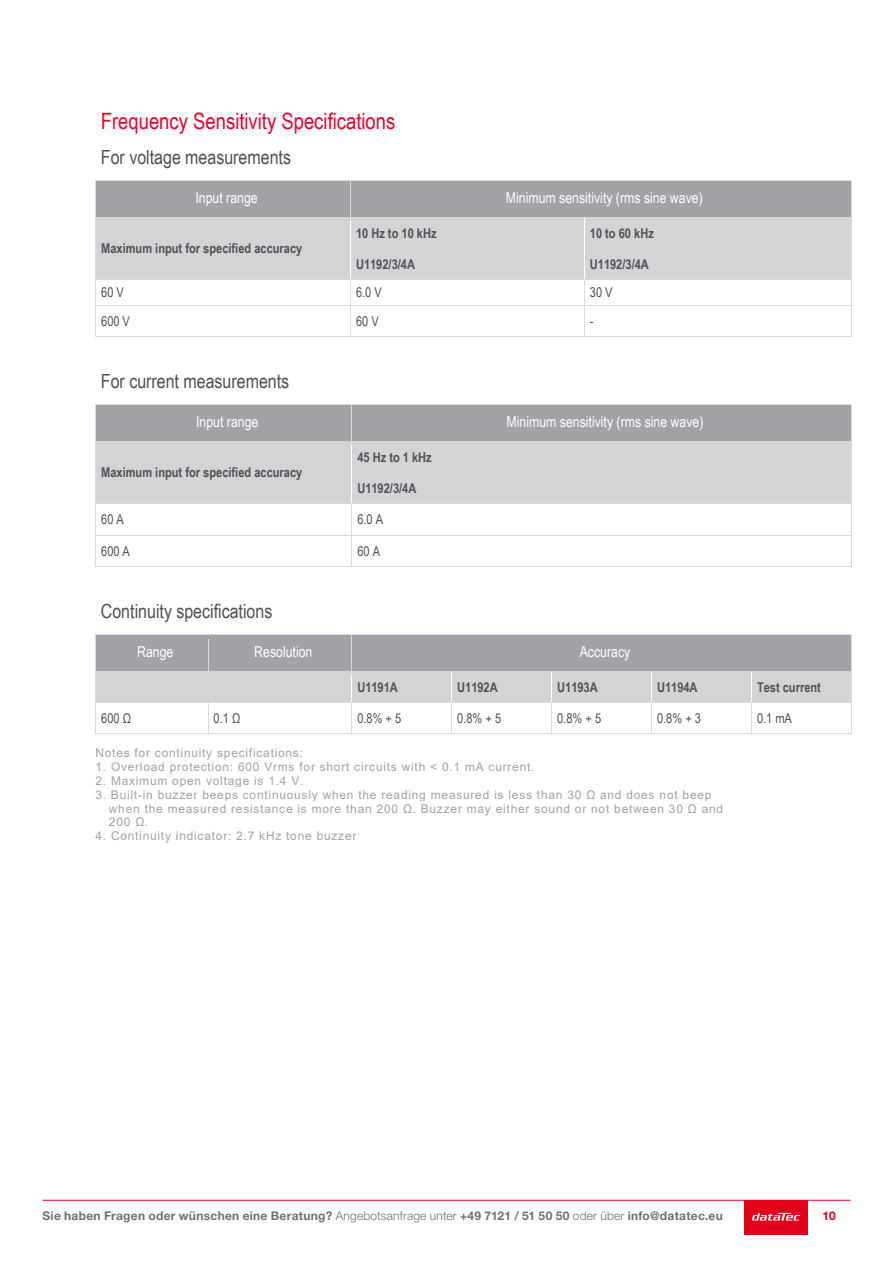
<style>
.page{position:relative;width:893px;height:1263px;background:#fff}
.page>*{position:absolute;margin:0;border:0;box-sizing:border-box;transform-origin:0 0}
.t1{font:22.5px "Arial Narrow";color:#e90029}
.t2{font:19.5px "Arial Narrow";color:#524f56}
.t3{font:15px "Arial Narrow";color:#fff}
.t4{font:700 13.5px "Arial Narrow";color:#524f56}
.t5{font:13.5px "Arial Narrow";letter-spacing:-.005em;color:#524f56}
.t6{font:12px/13.8px "Arial";letter-spacing:.065em;color:#a4a1a9}
.t7{font:700 12px "Helvetica Neue LT Pro";letter-spacing:.025em;color:#707172}
.t8{font:700 12px "Helvetica Neue LT Pro";color:#e2001a}
.s1{font-weight:300}
</style>
<div class="page">
<div style="left:744px;top:1200px;width:64px;height:34px;background:#e2001a"></div>
<svg style="left:752px;top:1213px;width:48px;height:7px"></svg>
<hr style="left:43px;top:1200px;width:807px;height:1px;background:#e2001a">
<div style="left:96px;top:181px;width:254px;height:36px;background:#a4a1a9"></div>
<div style="left:356px;top:185px;width:490px;height:27px;background:#a4a1a9"></div>
<hr style="left:96px;top:180px;width:254px;height:1px;background:#dad9dc">
<hr style="left:351px;top:180px;width:500px;height:1px;background:#dad9dc">
<hr style="left:351px;top:181px;width:500px;height:4px;background:#a4a1a9">
<hr style="left:95px;top:185px;width:1px;height:32px;background:#dad9dc">
<div style="left:351px;top:212px;width:500px;height:5px;background:#a4a1a9"></div>
<hr style="left:350px;top:185px;width:1px;height:32px;background:#dad9dc">
<hr style="left:851px;top:185px;width:1px;height:32px;background:#dad9dc">
<div style="left:96px;top:217px;width:254px;height:62px;background:#d4d3d5"></div>
<div style="left:351px;top:217px;width:233px;height:31px;background:#d4d3d5"></div>
<div style="left:585px;top:217px;width:266px;height:31px;background:#d4d3d5"></div>
<div style="left:351px;top:249px;width:233px;height:30px;background:#d4d3d5"></div>
<div style="left:585px;top:249px;width:266px;height:30px;background:#d4d3d5"></div>
<hr style="left:96px;top:279px;width:254px;height:1px;background:#dad9dc">
<hr style="left:351px;top:279px;width:233px;height:1px;background:#dad9dc">
<hr style="left:585px;top:279px;width:266px;height:1px;background:#dad9dc">
<hr style="left:96px;top:305px;width:254px;height:1px;background:#dad9dc">
<hr style="left:351px;top:305px;width:233px;height:1px;background:#dad9dc">
<hr style="left:585px;top:305px;width:266px;height:1px;background:#dad9dc">
<svg style="left:95px;top:217px;width:1px;height:120px"></svg>
<hr style="left:96px;top:336px;width:254px;height:1px;background:#dad9dc">
<svg style="left:350px;top:217px;width:1px;height:120px"></svg>
<hr style="left:351px;top:336px;width:233px;height:1px;background:#dad9dc">
<svg style="left:584px;top:217px;width:1px;height:120px"></svg>
<hr style="left:585px;top:336px;width:266px;height:1px;background:#dad9dc">
<svg style="left:851px;top:217px;width:1px;height:120px"></svg>
<div style="left:96px;top:405px;width:256px;height:36px;background:#a4a1a9"></div>
<div style="left:357px;top:409px;width:489px;height:27px;background:#a4a1a9"></div>
<hr style="left:96px;top:404px;width:256px;height:1px;background:#dad9dc">
<hr style="left:352px;top:404px;width:499px;height:1px;background:#dad9dc">
<hr style="left:352px;top:405px;width:499px;height:4px;background:#a4a1a9">
<hr style="left:95px;top:409px;width:1px;height:32px;background:#dad9dc">
<div style="left:352px;top:436px;width:499px;height:5px;background:#a4a1a9"></div>
<hr style="left:352px;top:409px;width:1px;height:32px;background:#dad9dc">
<hr style="left:851px;top:409px;width:1px;height:32px;background:#dad9dc">
<div style="left:96px;top:441px;width:256px;height:62px;background:#d4d3d5"></div>
<div style="left:352px;top:441px;width:499px;height:31px;background:#d4d3d5"></div>
<div style="left:357px;top:477px;width:489px;height:22px;background:#d4d3d5"></div>
<hr style="left:352px;top:473px;width:499px;height:4px;background:#d4d3d5">
<hr style="left:352px;top:499px;width:499px;height:4px;background:#d4d3d5">
<hr style="left:96px;top:503px;width:256px;height:1px;background:#dad9dc">
<hr style="left:352px;top:503px;width:499px;height:1px;background:#dad9dc">
<hr style="left:96px;top:535px;width:256px;height:1px;background:#dad9dc">
<hr style="left:352px;top:535px;width:499px;height:1px;background:#dad9dc">
<svg style="left:95px;top:441px;width:1px;height:126px"></svg>
<hr style="left:96px;top:566px;width:256px;height:1px;background:#dad9dc">
<svg style="left:352px;top:472px;width:1px;height:27px"></svg>
<hr style="left:352px;top:566px;width:499px;height:1px;background:#dad9dc">
<svg style="left:851px;top:441px;width:1px;height:126px"></svg>
<div style="left:96px;top:635px;width:112px;height:36px;background:#a4a1a9"></div>
<div style="left:208px;top:635px;width:144px;height:36px;background:#a4a1a9"></div>
<div style="left:352px;top:635px;width:499px;height:36px;background:#a4a1a9"></div>
<hr style="left:96px;top:634px;width:112px;height:1px;background:#dad9dc">
<hr style="left:208px;top:634px;width:144px;height:1px;background:#dad9dc">
<hr style="left:352px;top:634px;width:499px;height:1px;background:#dad9dc">
<hr style="left:95px;top:639px;width:1px;height:32px;background:#dad9dc">
<hr style="left:208px;top:639px;width:1px;height:32px;background:#dad9dc">
<hr style="left:352px;top:639px;width:1px;height:32px;background:#dad9dc">
<hr style="left:851px;top:639px;width:1px;height:32px;background:#dad9dc">
<div style="left:96px;top:671px;width:256px;height:31px;background:#d4d3d5"></div>
<div style="left:352px;top:671px;width:99px;height:31px;background:#d4d3d5"></div>
<div style="left:452px;top:671px;width:99px;height:31px;background:#d4d3d5"></div>
<div style="left:552px;top:671px;width:99px;height:31px;background:#d4d3d5"></div>
<div style="left:652px;top:671px;width:99px;height:31px;background:#d4d3d5"></div>
<div style="left:752px;top:671px;width:99px;height:31px;background:#d4d3d5"></div>
<hr style="left:96px;top:702px;width:112px;height:1px;background:#dad9dc">
<hr style="left:208px;top:702px;width:144px;height:1px;background:#dad9dc">
<hr style="left:352px;top:702px;width:99px;height:1px;background:#dad9dc">
<hr style="left:452px;top:702px;width:99px;height:1px;background:#dad9dc">
<hr style="left:552px;top:702px;width:99px;height:1px;background:#dad9dc">
<hr style="left:652px;top:702px;width:99px;height:1px;background:#dad9dc">
<hr style="left:752px;top:702px;width:99px;height:1px;background:#dad9dc">
<svg style="left:95px;top:671px;width:1px;height:63px"></svg>
<hr style="left:96px;top:733px;width:112px;height:1px;background:#dad9dc">
<svg style="left:208px;top:703px;width:1px;height:30px"></svg>
<hr style="left:208px;top:733px;width:144px;height:1px;background:#dad9dc">
<hr style="left:352px;top:733px;width:99px;height:1px;background:#dad9dc">
<svg style="left:451px;top:671px;width:1px;height:63px"></svg>
<hr style="left:452px;top:733px;width:99px;height:1px;background:#dad9dc">
<svg style="left:551px;top:671px;width:1px;height:63px"></svg>
<hr style="left:552px;top:733px;width:99px;height:1px;background:#dad9dc">
<svg style="left:651px;top:671px;width:1px;height:63px"></svg>
<hr style="left:652px;top:733px;width:99px;height:1px;background:#dad9dc">
<svg style="left:751px;top:671px;width:1px;height:63px"></svg>
<hr style="left:752px;top:733px;width:99px;height:1px;background:#dad9dc">
<svg style="left:851px;top:671px;width:1px;height:63px"></svg>
<h1 class="t1" style="left:101px;top:105px;width:296px">Frequency Sensitivity Specifications</h1>
<h2 class="t2" style="left:101px;top:143px;width:192px">For voltage measurements</h2>
<p class="t3" style="left:195px;top:187px;width:64px">Input range</p>
<p class="t3" style="left:506px;top:187px;width:198px">Minimum sensitivity (rms sine wave)</p>
<p class="t4" style="left:101px;top:238px;width:203px">Maximum input for specified accuracy</p>
<p class="t4" style="left:356px;top:223px;width:82px">10 Hz to 10 kHz</p>
<p class="t4" style="left:590px;top:223px;width:65px">10 to 60 kHz</p>
<p class="t4" style="left:356px;top:254px;width:60px">U1192/3/4A</p>
<p class="t4" style="left:590px;top:254px;width:60px">U1192/3/4A</p>
<p class="t5" style="left:101px;top:283px;width:24px">60 V</p>
<p class="t5" style="left:356px;top:283px;width:27px">6.0 V</p>
<p class="t5" style="left:590px;top:283px;width:24px">30 V</p>
<p class="t5" style="left:101px;top:311px;width:30px">600 V</p>
<p class="t5" style="left:356px;top:311px;width:24px">60 V</p>
<p class="t5" style="left:590px;top:311px;width:5px">-</p>
<h2 class="t2" style="left:101px;top:367px;width:190px">For current measurements</h2>
<p class="t3" style="left:196px;top:411px;width:64px">Input range</p>
<p class="t3" style="left:507px;top:411px;width:198px">Minimum sensitivity (rms sine wave)</p>
<p class="t4" style="left:101px;top:462px;width:203px">Maximum input for specified accuracy</p>
<p class="t4" style="left:357px;top:447px;width:76px">45 Hz to 1 kHz</p>
<p class="t4" style="left:357px;top:478px;width:60px">U1192/3/4A</p>
<p class="t5" style="left:101px;top:510px;width:24px">60 A</p>
<p class="t5" style="left:357px;top:510px;width:27px">6.0 A</p>
<p class="t5" style="left:101px;top:541px;width:30px">600 A</p>
<p class="t5" style="left:357px;top:541px;width:24px">60 A</p>
<h2 class="t2" style="left:101px;top:597px;width:173px">Continuity specifications</h2>
<p class="t3" style="left:137px;top:641px;width:38px">Range</p>
<p class="t3" style="left:254px;top:641px;width:60px">Resolution</p>
<p class="t3" style="left:580px;top:641px;width:52px">Accuracy</p>
<p class="t4" style="left:357px;top:677px;width:42px">U1191A</p>
<p class="t4" style="left:457px;top:677px;width:42px">U1192A</p>
<p class="t4" style="left:557px;top:677px;width:42px">U1193A</p>
<p class="t4" style="left:657px;top:677px;width:42px">U1194A</p>
<p class="t4" style="left:757px;top:677px;width:65px">Test current</p>
<p class="t5" style="left:101px;top:708px;width:31px">600 Ω</p>
<p class="t5" style="left:214px;top:708px;width:28px">0.1 Ω</p>
<p class="t5" style="left:357px;top:708px;width:45px">0.8% + 5</p>
<p class="t5" style="left:457px;top:708px;width:45px">0.8% + 5</p>
<p class="t5" style="left:557px;top:708px;width:45px">0.8% + 5</p>
<p class="t5" style="left:657px;top:708px;width:45px">0.8% + 3</p>
<p class="t5" style="left:757px;top:708px;width:37px">0.1 mA</p>
<p class="t6" style="left:95px;top:746px;width:209px">Notes for continuity specifications:</p>
<p class="t6" style="left:95px;top:760px;width:441px">1. Overload protection: 600 Vrms for short circuits with &lt; 0.1 mA current.</p>
<p class="t6" style="left:95px;top:774px;width:210px">2. Maximum open voltage is 1.4 V.</p>
<p class="t6" style="left:109px;top:788px;width:616px;text-indent:-14px">3. Built-in buzzer beeps continuously when the reading measured is less than 30 Ω and does not beep when the measured resistance is more than 200 Ω. Buzzer may either sound or not between 30 Ω and<br>200 Ω.</p>
<p class="t6" style="left:95px;top:829px;width:262px">4. Continuity indicator: 2.7 kHz tone buzzer</p>
<p class="t7" style="left:43px;top:1209px;width:682px">Sie haben Fragen oder wünschen eine Beratung? <span class="s1">Angebotsanfrage unter</span> +49 7121 / 51 50 50 <span class="s1">oder über</span> info@datatec.eu</p>
<p class="t8" style="left:822px;top:1209px;width:15px">10</p>
</div>
